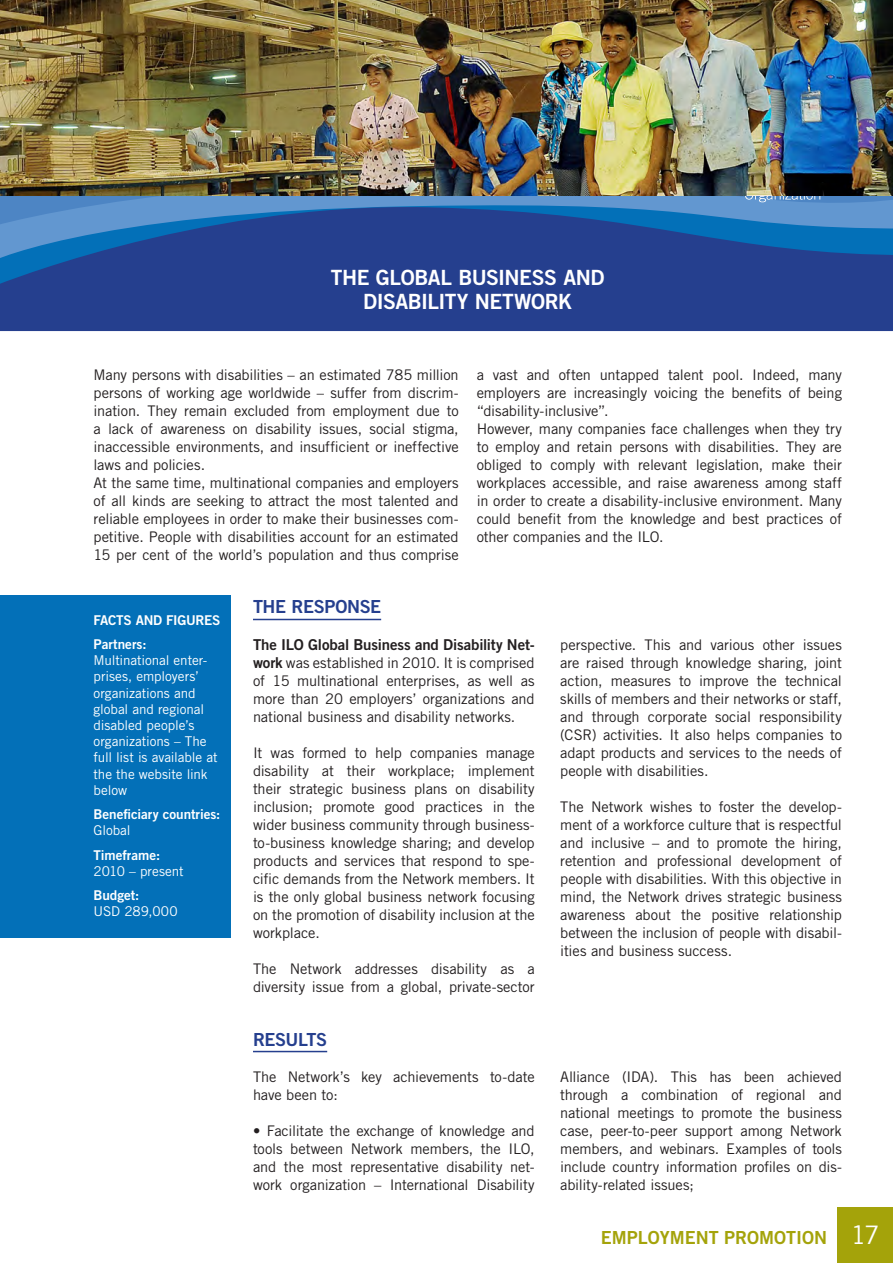
<style>
.page{position:relative;width:893px;height:1263px;background:#fff}
.page>*{position:absolute;margin:0;border:0;box-sizing:border-box;transform-origin:0 0}
.t1{font:25.5px "Trade Gothic LT Std";color:#fff}
.t2{font:21px "Trade Gothic LT Std Bd 2";letter-spacing:-.025em;color:#fff}
.t3{font:18px "Trade Gothic LT Std Bd 2";color:#a4a30a}
.intro{font:18px "Trade Gothic LT Std Bd 2";letter-spacing:-.025em;color:#253f8e}
.intro-2{font:15px "Trade Gothic LT Std Bd 2";letter-spacing:-.01em;color:#231f20}
.intro-3{font:14.7px/18px "Trade Gothic LT Std";letter-spacing:-.01em;color:#231f20;text-align:justify}
.facts_and_figures{font:13.5px/16.2px "Trade Gothic LT Std";letter-spacing:-.005em;color:#fff}
.facts_and_figures-2{font:13.5px "Trade Gothic LT Std Bd 2";letter-spacing:-.005em;color:#fff}
.s1{font-family:"Trade Gothic LT Std Bd 2";font-size:15px}
</style>
<div class="page">
<svg style="left:0;top:196px;width:603px;height:4px;background:#5c92cd"></svg>
<svg style="left:0;top:202px;width:893px;height:129px;background:#284d99"></svg>
<svg style="left:603px;top:196px;width:290px;height:10px;background:#6195ce"></svg>
<img style="left:0;top:0;width:893px;height:196px">
<div style="left:0;top:595px;width:231px;height:342px;background:#0370b8"></div>
<div style="left:838px;top:1207px;width:55px;height:56px;background:#a4a30a"></div>
<hr style="left:253px;top:619px;width:128px;height:1px;background:#253f8e">
<hr style="left:253px;top:1051px;width:74px;height:1px;background:#253f8e">
<p class="t2" style="left:331px;top:265px;width:275px">THE GLOBAL BUSINESS AND</p>
<p class="t2" style="left:363px;top:289px;width:210px">DISABILITY NETWORK</p>
<p class="intro-3" style="left:94px;top:365px;width:367px">Many persons with disabilities – an estimated 785 million persons of working age worldwide – suffer from discrim&shy;ination. They remain excluded from employment due to a lack of awareness on disability issues, social stigma, inaccessible environments, and insufficient or ineffective laws and policies.</p>
<p class="intro-3" style="left:94px;top:473px;width:367px">At the same time, multinational companies and employers of all kinds are seeking to attract the most talented and reliable employees in order to make their businesses com&shy;petitive. People with disabilities account for an estimated 15 per cent of the world’s population and thus comprise</p>
<p class="intro-3" style="left:477px;top:365px;width:367px">a vast and often untapped talent pool. Indeed, many employers are increasingly voicing the benefits of being “disability-inclusive”.</p>
<p class="intro-3" style="left:477px;top:419px;width:367px">However, many companies face challenges when they try to employ and retain persons with disabilities. They are obliged to comply with relevant legislation, make their workplaces accessible, and raise awareness among staff in order to create a disability-inclusive environment. Many could benefit from the knowledge and best practices of other companies and the ILO.</p>
<p class="facts_and_figures-2" style="left:94px;top:611px;width:128px">FACTS AND FIGURES</p>
<p class="facts_and_figures-2" style="left:94px;top:636px;width:54px">Partners:</p>
<p class="facts_and_figures" style="left:94px;top:652px;width:126px">Multinational enter&shy;prises, employers’ organizations and global and regional disabled people’s organizations – The full list is available at the the website link below</p>
<p class="facts_and_figures-2" style="left:94px;top:806px;width:128px">Beneficiary countries:</p>
<p class="facts_and_figures" style="left:94px;top:822px;width:39px">Global</p>
<p class="facts_and_figures-2" style="left:94px;top:846px;width:68px">Timeframe:</p>
<p class="facts_and_figures" style="left:94px;top:863px;width:92px">2010 – present</p>
<p class="facts_and_figures-2" style="left:94px;top:887px;width:47px">Budget:</p>
<p class="facts_and_figures" style="left:94px;top:903px;width:86px">USD 289,000</p>
<p class="intro" style="left:253px;top:596px;width:130px">THE RESPONSE</p>
<p class="intro-2" style="left:253px;top:635px;width:283px">The ILO Global Business and Disability Net-</p>
<p class="intro-3" style="left:253px;top:653px;width:283px"><span class="s1">work</span> was established in 2010. It is comprised of 15 multinational enterprises, as well as more than 20 employers’ organizations and national business and disability networks.</p>
<p class="intro-3" style="left:253px;top:743px;width:283px">It was formed to help companies manage disability at their workplace; implement their strategic business plans on disability inclusion; promote good practices in the wider business community through business&shy;to-business knowledge sharing; and develop products and services that respond to spe&shy;cific demands from the Network members. It is the only global business network focusing on the promotion of disability inclusion at the workplace.</p>
<p class="intro-3" style="left:253px;top:959px;width:283px">The Network addresses disability as a diversity issue from a global, private-sector</p>
<p class="intro-3" style="left:560px;top:635px;width:283px">perspective. This and various other issues are raised through knowledge sharing, joint action, measures to improve the technical skills of members and their networks or staff, and through corporate social responsibility (CSR) activities. It also helps companies to adapt products and services to the needs of people with disabilities.</p>
<p class="intro-3" style="left:560px;top:797px;width:283px">The Network wishes to foster the develop&shy;ment of a workforce culture that is respectful and inclusive – and to promote the hiring, retention and professional development of people with disabilities. With this objective in mind, the Network drives strategic business awareness about the positive relationship between the inclusion of people with disabil&shy;ities and business success.</p>
<p class="intro" style="left:253px;top:1028px;width:76px">RESULTS</p>
<p class="intro-3" style="left:253px;top:1067px;width:283px">The Network’s key achievements to-date have been to:</p>
<p class="intro-3" style="left:253px;top:1121px;width:283px">• Facilitate the exchange of knowledge and tools between Network members, the ILO, and the most representative disability net&shy;work organization – International Disability</p>
<p class="intro-3" style="left:560px;top:1067px;width:283px">Alliance (IDA). This has been achieved through a combination of regional and national meetings to promote the business case, peer-to-peer support among Network members, and webinars. Examples of tools include country information profiles on dis&shy;ability-related issues;</p>
<p class="t3" style="left:601px;top:1226px;width:228px">EMPLOYMENT PROMOTION</p>
<p class="t1" style="left:851px;top:1219px;width:30px">17</p>
</div>
